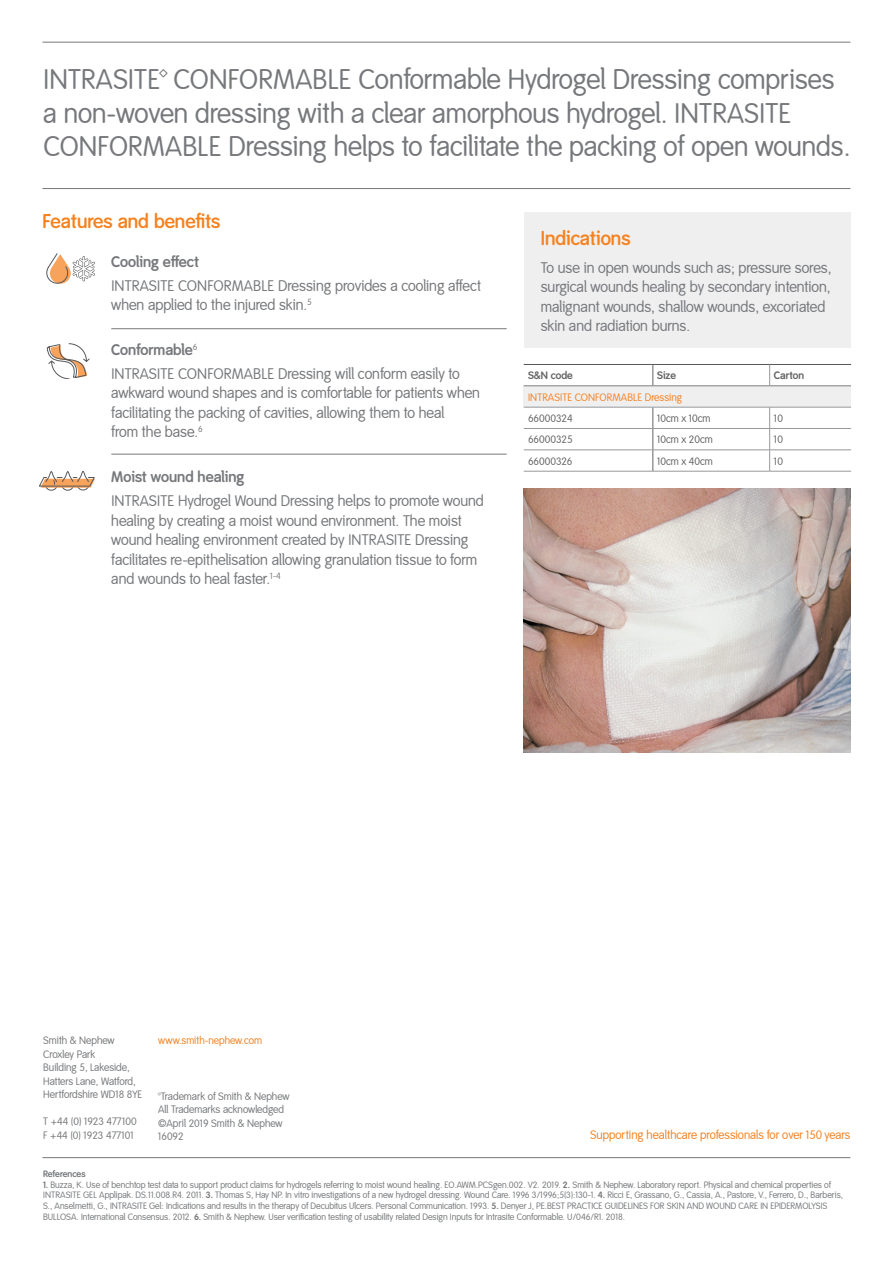
<style>
.page{position:relative;width:893px;height:1263px;background:#fff}
.page>*{position:absolute;margin:0;border:0;box-sizing:border-box;transform-origin:0 0}
.Page_heading{font:27.75px/33.3px "Smith&Nephew";color:#76787b}
.Heading_1{font:600 19.5px "Smith&Nephew";color:#f58220}
.Body{font:15px/19.5px "Smith&Nephew";color:#76787b}
.Body-2{font:700 15px "Smith&Nephew";color:#76787b}
.Captions{font:12px "Smith&Nephew";color:#f58220}
.Captions-2{font:10.5px/13.5px "Smith&Nephew";color:#76787b}
.t1{font:10.5px "Smith&Nephew";color:#636366}
.Captions-3{font:10.5px "Smith&Nephew";letter-spacing:.005em;color:#f58220}
.t2{font:700 10.5px "Smith&Nephew";color:#636366}
.t3{font:9px/10.8px "Smith&Nephew";color:#76787b}
.t4{font:700 9px "Smith&Nephew";color:#76787b}
.s1{font-weight:700}
</style>
<div class="page">
<hr style="left:43px;top:42px;width:807px;height:1px;background:#76787b">
<hr style="left:43px;top:188px;width:807px;height:1px;background:#76787b">
<hr style="left:43px;top:1157px;width:807px;height:1px;background:#76787b">
<div style="left:524px;top:213px;width:326px;height:135px;background:#efeff0"></div>
<svg style="left:524px;top:365px;width:327px;height:106px"></svg>
<hr style="left:524px;top:471px;width:129px;height:1px;background:#96989b">
<hr style="left:653px;top:471px;width:117px;height:1px;background:#96989b">
<hr style="left:770px;top:471px;width:81px;height:1px;background:#96989b">
<hr style="left:524px;top:364px;width:129px;height:1px;background:#57585a">
<hr style="left:653px;top:364px;width:117px;height:1px;background:#57585a">
<hr style="left:770px;top:364px;width:81px;height:1px;background:#57585a">
<hr style="left:524px;top:385px;width:129px;height:1px;background:#808285">
<hr style="left:653px;top:385px;width:117px;height:1px;background:#808285">
<hr style="left:770px;top:385px;width:81px;height:1px;background:#808285">
<hr style="left:111px;top:454px;width:396px;height:1px;background:#76787b">
<svg style="left:47px;top:343px;width:42px;height:36px"></svg>
<hr style="left:111px;top:328px;width:396px;height:1px;background:#76787b">
<svg style="left:46px;top:253px;width:49px;height:31px"></svg>
<svg style="left:39px;top:471px;width:56px;height:19px"></svg>
<img style="left:524px;top:488px;width:326px;height:264px">
<p class="Page_heading" style="left:43px;top:64px;width:809px">INTRASITE™ CONFORMABLE Conformable Hydrogel Dressing comprises a non-woven dressing with a clear amorphous hydrogel. INTRASITE<br>CONFORMABLE Dressing helps to facilitate the packing of open wounds.</p>
<p class="Heading_1" style="left:43px;top:209px;width:179px">Features and benefits</p>
<p class="Body-2" style="left:111px;top:252px;width:89px">Cooling effect</p>
<p class="Body" style="left:111px;top:276px;width:371px">INTRASITE CONFORMABLE Dressing provides a cooling affect when applied to the injured skin.<sup>5</sup></p>
<p class="Body-2" style="left:111px;top:340px;width:88px">Conformable<sup>6</sup></p>
<p class="Body" style="left:111px;top:364px;width:370px">INTRASITE CONFORMABLE Dressing will conform easily to awkward wound shapes and is comfortable for patients when facilitating the packing of cavities, allowing them to heal</p>
<p class="Body" style="left:111px;top:423px;width:93px">from the base.<sup>6</sup></p>
<p class="Body-2" style="left:111px;top:468px;width:135px">Moist wound healing</p>
<p class="Body" style="left:111px;top:491px;width:374px">INTRASITE Hydrogel Wound Dressing helps to promote wound healing by creating a moist wound environment. The moist wound healing environment created by INTRASITE Dressing facilitates re-epithelisation allowing granulation tissue to form</p>
<p class="Body" style="left:111px;top:569px;width:171px">and wounds to heal faster.<sup>1-4</sup></p>
<p class="Heading_1" style="left:541px;top:226px;width:91px">Indications</p>
<p class="Body" style="left:541px;top:258px;width:292px">To use in open wounds such as; pressure sores, surgical wounds healing by secondary intention, malignant wounds, shallow wounds, excoriated skin and radiation burns.</p>
<p class="t2" style="left:528px;top:369px;width:46px">S&amp;N code</p>
<p class="t2" style="left:657px;top:369px;width:20px">Size</p>
<p class="t2" style="left:774px;top:369px;width:32px">Carton</p>
<p class="Captions-3" style="left:528px;top:391px;width:156px">INTRASITE CONFORMABLE Dressing</p>
<p class="t1" style="left:528px;top:412px;width:46px">66000324</p>
<p class="t1" style="left:657px;top:412px;width:55px">10cm x 10cm</p>
<p class="t1" style="left:774px;top:412px;width:11px">10</p>
<p class="t1" style="left:528px;top:433px;width:46px">66000325</p>
<p class="t1" style="left:657px;top:433px;width:57px">10cm x 20cm</p>
<p class="t1" style="left:774px;top:433px;width:11px">10</p>
<p class="t1" style="left:528px;top:455px;width:46px">66000326</p>
<p class="t1" style="left:657px;top:455px;width:57px">10cm x 40cm</p>
<p class="t1" style="left:774px;top:455px;width:11px">10</p>
<p class="Captions-2" style="left:43px;top:1034px;width:101px">Smith &amp; Nephew<br>Croxley Park<br>Building 5, Lakeside,<br>Hatters Lane, Watford,<br>Hertfordshire WD18 8YE</p>
<p class="Captions-2" style="left:43px;top:1115px;width:95px">T +44 (0) 1923 477100<br>F +44 (0) 1923 477101</p>
<p class="Captions-3" style="left:158px;top:1034px;width:105px">www.smith-nephew.com</p>
<p class="Captions-2" style="left:158px;top:1089px;width:133px">™Trademark of Smith &amp; Nephew<br>All Trademarks acknowledged ©April 2019 Smith &amp; Nephew<br>16092</p>
<p class="Captions" style="left:590px;top:1128px;width:262px">Supporting healthcare professionals for over 150 years</p>
<p class="t4" style="left:43px;top:1168px;width:44px">References</p>
<p class="t3" style="left:43px;top:1179px;width:801px"><span class="s1">1.</span> Buzza, K. Use of benchtop test data to support product claims for hydrogels referring to moist wound healing. EO.AWM.PCSgen.002. V2. 2019. <span class="s1">2.</span> Smith &amp; Nephew. Laboratory report. Physical and chemical properties of INTRASITE GEL Applipak. DS.11.008.R4. 2011. <span class="s1">3.</span> Thomas S, Hay NP. In vitro investigations of a new hydrogel dressing. Wound Care. 1996 3/1996;5(3):130-1. <span class="s1">4.</span> Ricci E, Grassano, G., Cassia, A., Pastore, V., Ferrero, D., Barberis, S., Anselmetti, G., INTRASITE Gel: Indications and results in the therapy of Decubitus Ulcers. Personal Communication. 1993. <span class="s1">5.</span> Denyer J, PE.BEST PRACTICE GUIDELINES FOR SKIN AND WOUND CARE IN EPIDERMOLYSIS BULLOSA. International Consensus. 2012. <span class="s1">6.</span> Smith &amp; Nephew. User verification testing of usability related Design Inputs for Intrasite Conformable. U/046/R1. 2018.</p>
</div>
